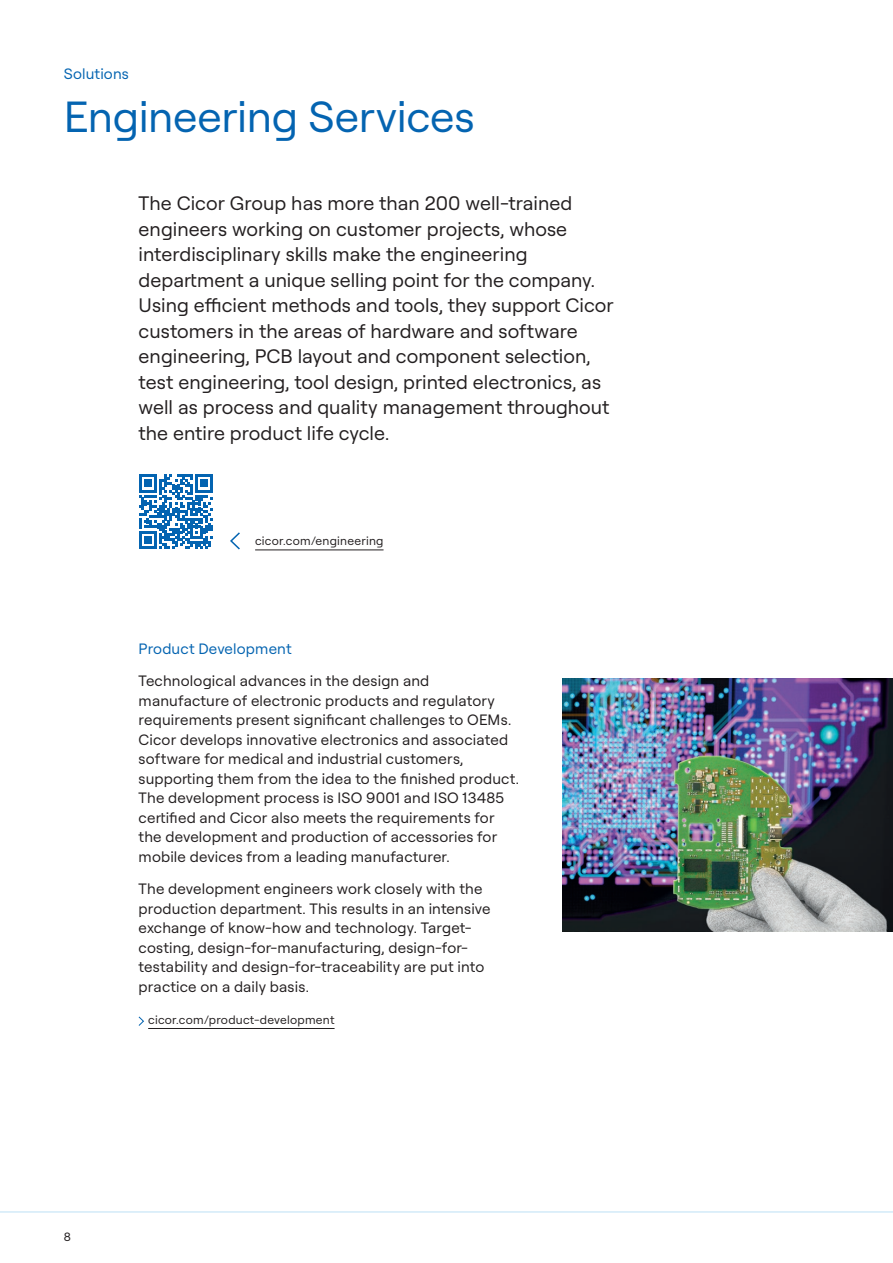
<style>
.page{position:relative;width:893px;height:1263px;background:#fff}
.page>*{position:absolute;margin:0;border:0;box-sizing:border-box;transform-origin:0 0}
.t1{font:43.5px "Roobert PRO";letter-spacing:-.005em;color:#0464b1}
.t2{font:19.5px/25.5px "Roobert PRO";color:#231f20}
.t3{font:15px/19.5px "Roobert PRO";letter-spacing:.01em;color:#231f20}
.t4{font:15px "Roobert PRO";letter-spacing:.01em;color:#0464b1}
.t5{font:12px "Roobert PRO";letter-spacing:.02em;color:#231f20}
</style>
<div class="page">
<hr style="left:0;top:1211px;width:893px;height:1px;background:#bce0f5">
<hr style="left:148px;top:1028px;width:187px;height:1px;background:#231f20">
<svg style="left:138px;top:1016px;width:6px;height:10px"></svg>
<img style="left:562px;top:678px;width:331px;height:254px">
<svg style="left:139px;top:474px;width:74px;height:75px"></svg>
<hr style="left:255px;top:550px;width:129px;height:1px;background:#231f20">
<svg style="left:230px;top:532px;width:10px;height:18px"></svg>
<p class="t4" style="left:64px;top:64px;width:67px">Solutions</p>
<h1 class="t1" style="left:64px;top:86px;width:412px">Engineering Services</h1>
<p class="t2" style="left:139px;top:189px;width:477px">The Cicor Group has more than 200 well-trained engineers working on customer projects, whose interdisciplinary skills make the engineering department a unique selling point for the company.<br>Using efficient methods and tools, they support Cicor customers in the areas of hardware and software engineering, PCB layout and component selection, test engineering, tool design, printed electronics, as well as process and quality management throughout the entire product life cycle.</p>
<p class="t5" style="left:255px;top:533px;width:130px">cicor.com/engineering</p>
<p class="t4" style="left:139px;top:638px;width:155px">Product Development</p>
<p class="t3" style="left:139px;top:670px;width:382px">Technological advances in the design and manufacture of electronic products and regulatory requirements present significant challenges to OEMs.<br>Cicor develops innovative electronics and associated software for medical and industrial customers, supporting them from the idea to the finished product.<br>The development process is ISO 9001 and ISO 13485 certified and Cicor also meets the requirements for the development and production of accessories for mobile devices from a leading manufacturer.</p>
<p class="t3" style="left:139px;top:878px;width:353px">The development engineers work closely with the production department. This results in an intensive exchange of know-how and technology. Target&shy;costing, design-for-manufacturing, design-for&shy;testability and design-for-traceability are put into practice on a daily basis.</p>
<p class="t5" style="left:148px;top:1011px;width:188px">cicor.com/product-development</p>
<p class="t5" style="left:64px;top:1228px;width:9px">8</p>
</div>
